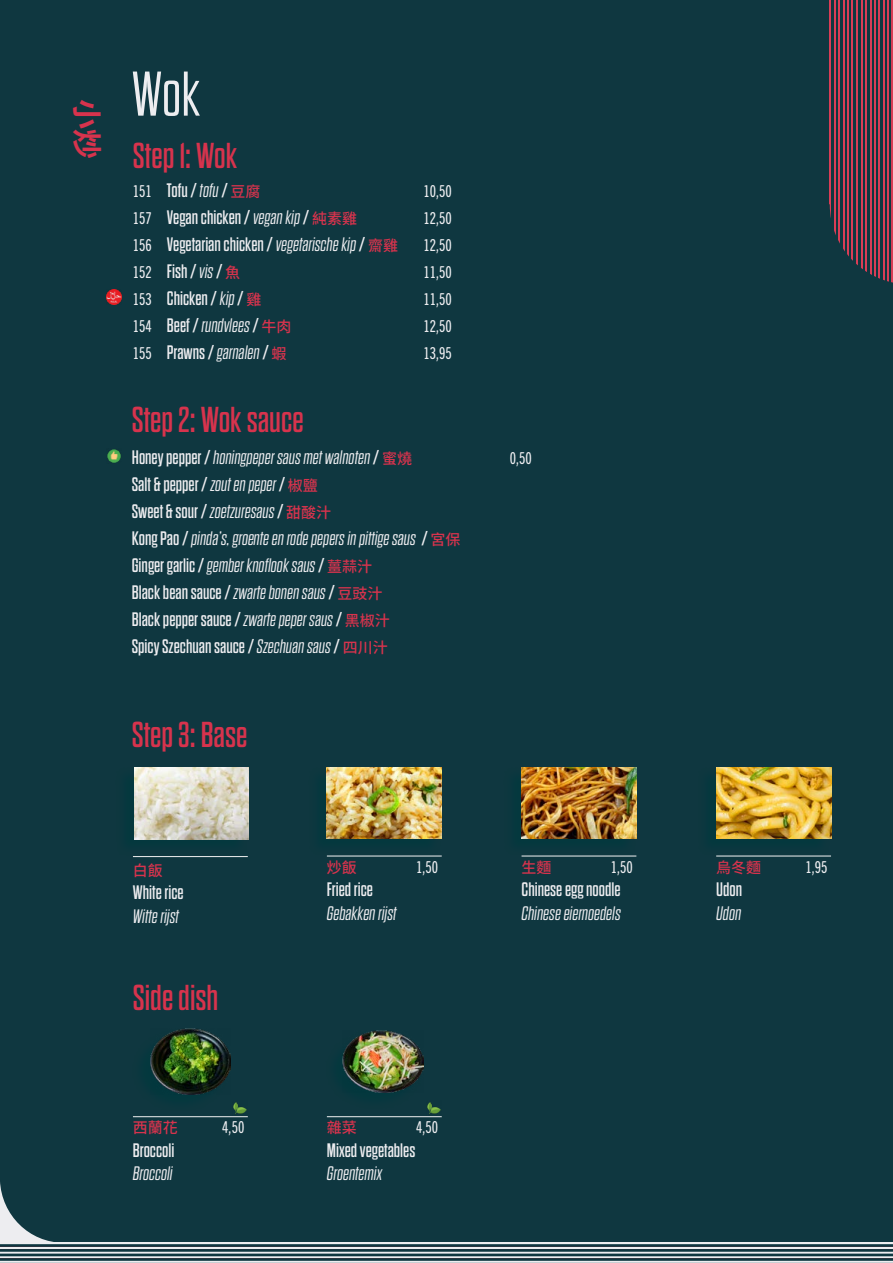
<style>
.page{position:relative;width:893px;height:1263px;background:#0f3740}
.page>*{position:absolute;margin:0;border:0;box-sizing:border-box;transform-origin:0 0}
.t1{font:300 63px "Dharma Gothic E";color:#ededf0}
.t2{font:36px "Dharma Gothic E";color:#d7334d}
.t3{font:700 30px "Source Han Sans TW";color:#d7334d}
.t4{font:italic 300 19.5px/27px "Dharma Gothic E";color:#ededf0}
.t5{font:19.5px "Dharma Gothic E";color:#ededf0}
.t6{font:16.5px "Trade Gothic Next SR Pro Cm";color:#ededf0}
.t7{font:500 15px "Source Han Sans TW";color:#d7334d}
.s1{font-family:"Trade Gothic Next SR Pro Cm";font-size:16.5px}
.s2{font-weight:300;font-style:italic}
.s3{font-family:"Source Han Sans TW";font-weight:500;font-size:15px;color:#d7334d}
.s4{font-family:"Trade Gothic Next SR Pro Cm";font-weight:400;font-style:normal;font-size:16.5px}
.s5{font-weight:400;font-style:normal}
.s6{font-family:"Source Han Sans TW";font-weight:500;font-style:normal;font-size:15px;color:#d7334d}
.s7{font-family:"Source Han Sans TW";font-weight:500;font-style:normal;font-size:15px;color:#0f3740}
</style>
<div class="page">
<svg style="left:0;top:1182px;width:893px;height:81px"></svg>
<hr style="left:830px;top:0;width:1px;height:284px;background:#d93d56">
<hr style="left:834px;top:0;width:1px;height:284px;background:#d93d56">
<hr style="left:838px;top:0;width:2px;height:284px;background:#d93d56">
<hr style="left:843px;top:0;width:1px;height:284px;background:#d93d56">
<hr style="left:848px;top:0;width:1px;height:284px;background:#d93d56">
<hr style="left:852px;top:0;width:1px;height:284px;background:#d93d56">
<hr style="left:857px;top:0;width:1px;height:284px;background:#d93d56">
<hr style="left:861px;top:0;width:1px;height:284px;background:#d93d56">
<hr style="left:865px;top:0;width:1px;height:284px;background:#d93d56">
<hr style="left:870px;top:0;width:1px;height:284px;background:#d93d56">
<hr style="left:874px;top:0;width:1px;height:284px;background:#d93d56">
<hr style="left:879px;top:0;width:1px;height:284px;background:#d93d56">
<hr style="left:883px;top:0;width:1px;height:284px;background:#d93d56">
<hr style="left:887px;top:0;width:2px;height:284px;background:#d93d56">
<hr style="left:892px;top:0;width:1px;height:284px;background:#d93d56">
<svg style="left:829px;top:204px;width:64px;height:80px"></svg>
<img style="left:150px;top:1028px;width:80px;height:67px">
<img style="left:343px;top:1031px;width:81px;height:61px">
<img style="left:233px;top:1102px;width:14px;height:12px">
<div style="left:116px;top:767px;width:132px;height:89px;background:#0a373f"></div>
<img style="left:134px;top:767px;width:115px;height:72px">
<div style="left:309px;top:767px;width:132px;height:89px;background:#0a373f"></div>
<img style="left:327px;top:767px;width:115px;height:72px">
<div style="left:698px;top:767px;width:132px;height:89px;background:#09373f"></div>
<img style="left:716px;top:767px;width:115px;height:72px">
<div style="left:503px;top:767px;width:132px;height:89px;background:#0a373f"></div>
<img style="left:521px;top:767px;width:115px;height:72px">
<hr style="left:133px;top:1116px;width:115px;height:1px;background:#f2f2f2">
<img style="left:427px;top:1102px;width:14px;height:12px">
<hr style="left:327px;top:1116px;width:115px;height:1px;background:#f2f2f2">
<img style="left:107px;top:449px;width:14px;height:14px">
<img style="left:106px;top:289px;width:16px;height:15px">
<hr style="left:133px;top:856px;width:115px;height:1px;background:#f2f2f2">
<hr style="left:521px;top:856px;width:115px;height:1px;background:#f2f2f2">
<hr style="left:716px;top:856px;width:115px;height:1px;background:#f2f2f2">
<hr style="left:327px;top:856px;width:115px;height:1px;background:#f2f2f2">
<h3 class="t3" style="left:104px;top:99px;width:61px;rotate:90deg">小炒</h3>
<h1 class="t1" style="left:132px;top:63px;width:70px">Wok</h1>
<h2 class="t2" style="left:133px;top:137px;width:106px">Step 1: Wok</h2>
<p class="t5" style="left:133px;top:181px;width:129px"><span class="s1">151</span> Tofu / <span class="s2">tofu</span> / <span class="s3">豆腐</span></p>
<p class="t6" style="left:423px;top:180px;width:30px">10,50</p>
<p class="t5" style="left:133px;top:208px;width:226px"><span class="s1">157</span> Vegan chicken / <span class="s2">vegan kip</span> / <span class="s3">純素雞</span></p>
<p class="t6" style="left:423px;top:207px;width:30px">12,50</p>
<p class="t5" style="left:133px;top:235px;width:267px"><span class="s1">156</span> Vegetarian chicken / <span class="s2">vegetarische kip</span> / <span class="s3">齋雞</span></p>
<p class="t6" style="left:423px;top:234px;width:30px">12,50</p>
<p class="t5" style="left:133px;top:262px;width:109px"><span class="s1">152</span> Fish / <span class="s2">vis</span> / <span class="s3">魚</span></p>
<p class="t6" style="left:423px;top:261px;width:30px">11,50</p>
<p class="t5" style="left:133px;top:289px;width:130px"><span class="s1">153</span> Chicken / <span class="s2">kip</span> / <span class="s3">雞</span></p>
<p class="t6" style="left:423px;top:288px;width:30px">11,50</p>
<p class="t4" style="left:133px;top:313px;width:160px"><span class="s4">154</span> <span class="s5">Beef /</span> rundvlees <span class="s5">/</span> <span class="s6">牛肉</span></p>
<p class="t6" style="left:423px;top:315px;width:30px">12,50</p>
<p class="t5" style="left:133px;top:343px;width:155px"><span class="s1">155</span> Prawns / <span class="s2">garnalen</span> / <span class="s3">蝦</span></p>
<p class="t6" style="left:423px;top:342px;width:30px">13,95</p>
<h2 class="t2" style="left:132px;top:401px;width:173px">Step 2: Wok sauce</h2>
<p class="t4" style="left:132px;top:444px;width:282px"><span class="s5">Honey pepper /</span> honingpeper saus met walnoten <span class="s5">/</span> <span class="s6">蜜燒</span></p>
<p class="t6" style="left:510px;top:447px;width:24px">0,50</p>
<p class="t4" style="left:132px;top:471px;width:330px"><span class="s5">Salt &amp; pepper /</span> zout en peper <span class="s5">/</span> <span class="s6">椒鹽<br></span><span class="s5">Sweet &amp; sour /</span> zoetzuresaus <span class="s5">/</span> <span class="s6">甜酸汁<br></span><span class="s5">Kong Pao /</span> pinda’s, groente en rode pepers in pittige saus <span class="s5">/</span> <span class="s6">宮保</span><span class="s5">Ginger garlic /</span> gember knoflook saus <span class="s5">/</span> <span class="s6">薑蒜汁<br></span><span class="s5">Black bean sauce /</span> zwarte bonen saus <span class="s5">/</span> <span class="s6">豆豉汁<br></span><span class="s5">Black pepper sauce /</span> zwarte peper saus <span class="s5">/</span> <span class="s6">黑椒汁</span><span class="s7">照燒汁</span><span class="s5">Spicy Szechuan sauce /</span> Szechuan saus <span class="s5">/</span> <span class="s6">四川汁</span></p>
<h2 class="t2" style="left:132px;top:717px;width:117px">Step 3: Base</h2>
<p class="t7" style="left:133px;top:862px;width:31px">白飯</p>
<p class="t5" style="left:133px;top:883px;width:52px">White rice</p>
<p class="t4" style="left:133px;top:903px;width:47px">Witte rijst</p>
<h2 class="t2" style="left:133px;top:979px;width:87px">Side dish</h2>
<p class="t7" style="left:327px;top:859px;width:31px">炒飯</p>
<p class="t6" style="left:416px;top:856px;width:24px">1,50</p>
<p class="t5" style="left:327px;top:880px;width:48px">Fried rice</p>
<p class="t4" style="left:327px;top:900px;width:71px">Gebakken rijst</p>
<p class="t7" style="left:521px;top:859px;width:31px">生麵</p>
<p class="t6" style="left:611px;top:856px;width:24px">1,50</p>
<p class="t5" style="left:521px;top:880px;width:101px">Chinese egg noodle</p>
<p class="t4" style="left:521px;top:900px;width:101px">Chinese eiernoedels</p>
<p class="t7" style="left:133px;top:1119px;width:46px">西蘭花</p>
<p class="t6" style="left:222px;top:1116px;width:24px">4,50</p>
<p class="t5" style="left:133px;top:1140px;width:43px">Broccoli</p>
<p class="t4" style="left:133px;top:1160px;width:41px">Broccoli</p>
<p class="t7" style="left:327px;top:1119px;width:31px">雜菜</p>
<p class="t6" style="left:416px;top:1116px;width:24px">4,50</p>
<p class="t5" style="left:327px;top:1140px;width:90px">Mixed vegetables</p>
<p class="t4" style="left:327px;top:1160px;width:57px">Groentemix</p>
<p class="t7" style="left:716px;top:859px;width:46px">烏冬麵</p>
<p class="t6" style="left:805px;top:856px;width:24px">1,95</p>
<p class="t5" style="left:716px;top:880px;width:27px">Udon</p>
<p class="t4" style="left:716px;top:900px;width:27px">Udon</p>
</div>
